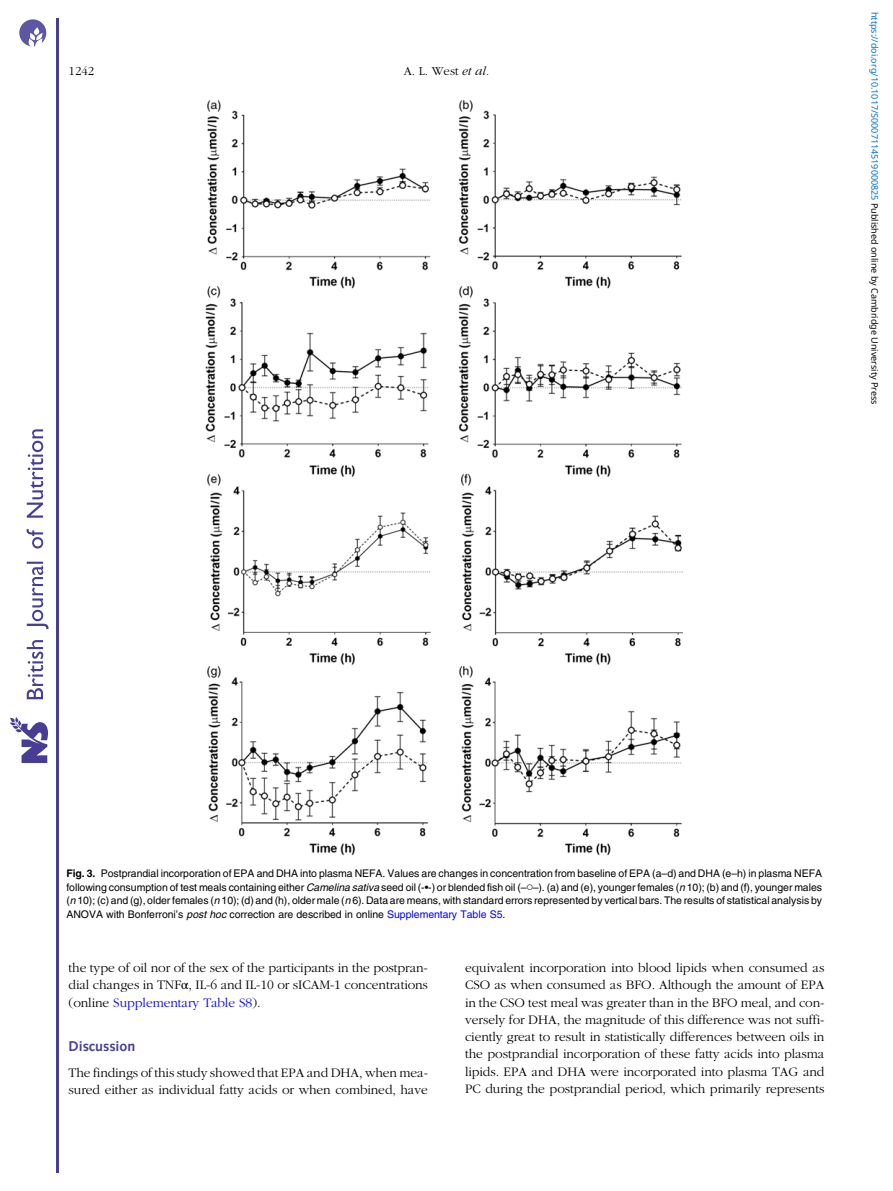
<style>
.page{position:relative;width:893px;height:1191px;background:#fff}
.page>*{position:absolute;margin:0;border:0;box-sizing:border-box;transform-origin:0 0}
.t1{font:14.25px "Adv OT38 e 50296.B";color:#483f96}
.t2{font:13.5px/17.2px "Adv OT777 cf 4 fb";color:#000;text-align:justify}
.t3{font:12.75px "Adv OT777 cf 4 fb";color:#000}
.t4{font:10.5px/13.5px "Adv OT82 c 4 f 4 c 4";color:#000;text-align:justify}
.t5{font:9px "Noto Sans";color:#0172cf}
.s1{font-family:"Adv OT4 e 1564 e 8.I"}
.s2{color:#000}
.s3{font-family:"Adv O Tf 3919 c 9 c.B"}
.s4{font-style:inherit}
.s5{font-family:"Adv OT7 a 027 dc 5.I"}
.s6{color:#00f}
.s7{font-family:"Adv OT8608 a 8 d 1"}
</style>
<div class="page">
<img style="left:206px;top:100px;width:477px;height:755px">
<hr style="left:56px;top:19px;width:2px;height:1154px;background:#463f95">
<svg style="left:10px;top:717px;width:38px;height:46px"></svg>
<svg style="left:26px;top:429px;width:23px;height:270px"></svg>
<svg style="left:19px;top:19px;width:27px;height:27px"></svg>
<p class="t3" style="left:69px;top:66px;width:27px">1242</p>
<p class="t3" style="left:404px;top:66px;width:87px">A. L. West <span class="s1">et al.</span></p>
<p class="t5" style="left:881px;top:12px;width:394px;rotate:90deg">https://doi.org/10.1017/S0007114519000825 <span class="s2">Published online by Cambridge University Press</span></p>
<p class="t4" style="left:66px;top:868px;width:757px"><span class="s3">Fig. 3.</span> Postprandial incorporation of EPA and DHA into plasma NEFA. Values are changes in concentration from baseline of EPA (a<span class="s4">–</span>d) and DHA (e<span class="s4">–</span>h) in plasma NEFA following consumption of test meals containing either <span class="s5">Camelina sativa</span> seed oil (-<span class="s4">•</span>-) or blended fish oil (<span class="s4">–</span><sup>○</sup><span class="s4">–</span>). (a) and (e), younger females (<span class="s5">n</span> 10); (b) and (f), younger males (<span class="s5">n</span> 10); (c) and (g), older females (<span class="s5">n</span> 10); (d) and (h), older male (<span class="s5">n</span> 6). Data are means, with standard errors represented by vertical bars. The results of statistical analysis by ANOVA with Bonferroni<span class="s4">’</span>s <span class="s5">post hoc</span> correction are described in online <span class="s6">Supplementary Table S5</span>.</p>
<p class="t2" style="left:69px;top:960px;width:361px">the type of oil nor of the sex of the participants in the postpran&shy;dial changes in TNF<span class="s7">α</span>, IL-6 and IL-10 or sICAM-1 concentrations (online <span class="s6">Supplementary Table S8</span>).</p>
<p class="t1" style="left:69px;top:1040px;width:68px">Discussion</p>
<p class="t2" style="left:69px;top:1064px;width:361px">The findings of this study showed that EPA and DHA, when mea&shy;sured either as individual fatty acids or when combined, have</p>
<p class="t2" style="left:465px;top:960px;width:361px">equivalent incorporation into blood lipids when consumed as CSO as when consumed as BFO. Although the amount of EPA in the CSO test meal was greater than in the BFO meal, and con&shy;versely for DHA, the magnitude of this difference was not suffi&shy;ciently great to result in statistically differences between oils in the postprandial incorporation of these fatty acids into plasma lipids. EPA and DHA were incorporated into plasma TAG and PC during the postprandial period, which primarily represents</p>
</div>
